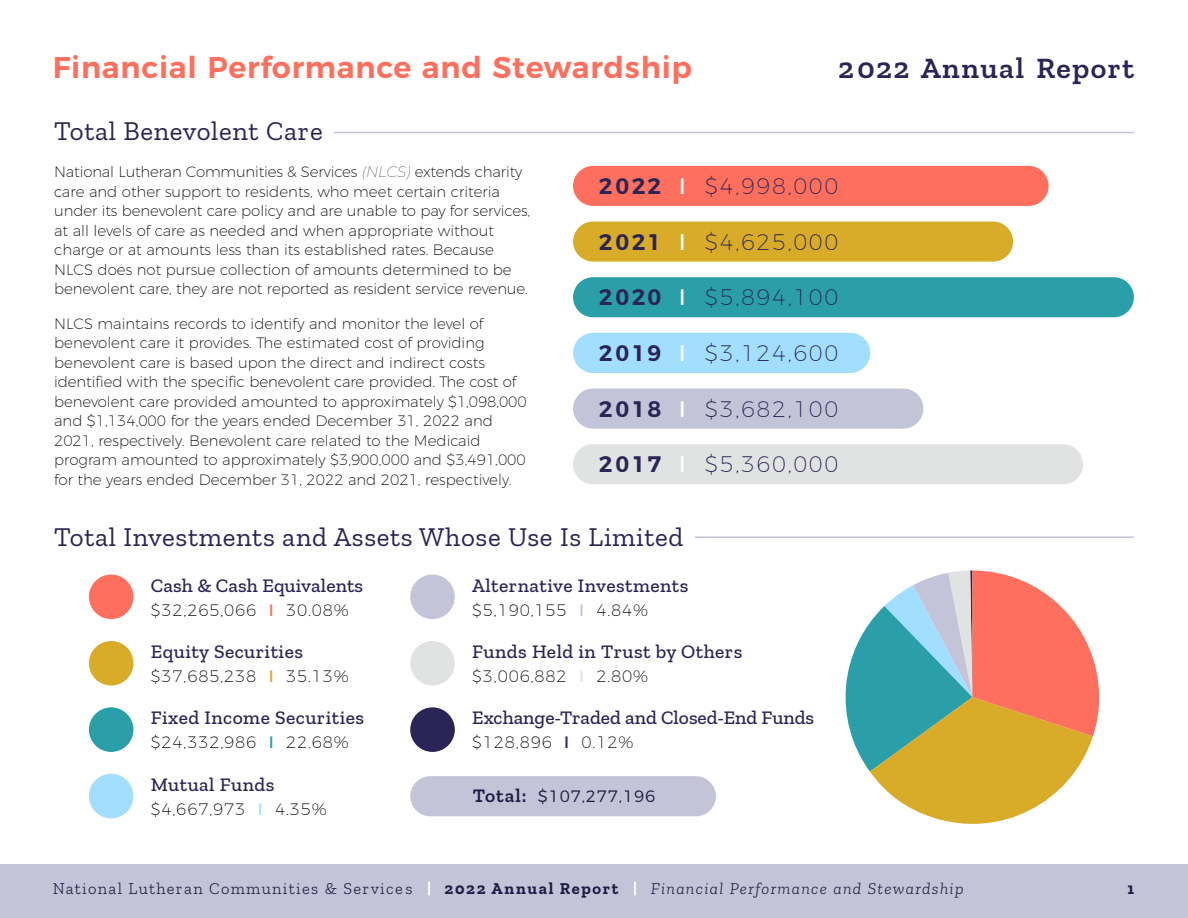
<style>
.page{position:relative;width:1188px;height:918px;background:#fff}
.page>*{position:absolute;margin:0;border:0;box-sizing:border-box;transform-origin:0 0}
.t1{font:600 30px "Montserrat";letter-spacing:.025em;color:#ff6f5d}
.t2{font:600 30px "Zilla Slab";letter-spacing:.05em;color:#2b2456}
.t3{font:27px "Zilla Slab";letter-spacing:.025em;color:#2b2456}
.t4{font:200 22.5px "Montserrat";letter-spacing:.075em;color:#2b2456}
.t5{font:500 19.5px "Zilla Slab";letter-spacing:.025em;color:#2b2456}
.t6{font:500 19.5px "Zilla Slab";color:#2b2456}
.t7{font:500 19.5px "Zilla Slab";letter-spacing:.005em;color:#2b2456}
.t8{font:200 16.5px "Montserrat";letter-spacing:.05em;color:#000}
.t9{font:300 16.5px "Zilla Slab";letter-spacing:.08em;color:#1f1c45}
.t10{font:300 16.5px "Montserrat";letter-spacing:.05em;color:#1f1c45}
.t11{font:700 16.5px "Zilla Slab";color:#1f1c45}
.t12{font:200 15px/19.5px "Montserrat";color:#000}
.s1{font-weight:100;font-style:italic}
.s2{font-weight:600}
.s3{font-weight:400;font-size:21.3px;color:#fff}
.s4{font-weight:400;color:#ff6f5d}
.s5{font-weight:400;color:#d8ac29}
.s6{font-weight:400;color:#2a9ea9}
.s7{font-weight:400;color:#a2deff}
.s8{font-weight:400;color:#c4c4d8}
.s9{font-weight:400;color:#e1e2e2}
.s10{font-weight:400;color:#2b2456}
.s11{font-family:"Zilla Slab";font-weight:600;font-size:19.5px}
.s12{font-weight:700;color:#fff}
.s13{font-weight:700}
.s14{font-style:italic}
</style>
<div class="page">
<div style="left:573px;top:444px;width:510px;height:40px;background:#e1e2e2;border-radius:20px"></div>
<div style="left:573px;top:389px;width:350px;height:40px;background:#c4c4d8;border-radius:20px"></div>
<div style="left:573px;top:333px;width:297px;height:40px;background:#a2deff;border-radius:20px"></div>
<div style="left:573px;top:277px;width:561px;height:40px;background:#2a9ea9;border-radius:20px"></div>
<div style="left:573px;top:222px;width:440px;height:40px;background:#d8ac29;border-radius:20px"></div>
<div style="left:573px;top:166px;width:476px;height:40px;background:#ff6f5d;border-radius:20px"></div>
<hr style="left:334px;top:132px;width:800px;height:1px;background:#c4c4d8">
<hr style="left:695px;top:536px;width:439px;height:2px;background:#c4c4d8">
<svg style="left:845px;top:570px;width:254px;height:254px"></svg>
<div style="left:89px;top:575px;width:44px;height:44px;background:#ff6f5d;border-radius:50%"></div>
<div style="left:89px;top:641px;width:44px;height:45px;background:#d8ac29;border-radius:50%"></div>
<div style="left:89px;top:707px;width:44px;height:45px;background:#2a9ea9;border-radius:50%"></div>
<div style="left:89px;top:774px;width:44px;height:44px;background:#a2deff;border-radius:50%"></div>
<div style="left:410px;top:575px;width:45px;height:44px;background:#c4c4d8;border-radius:50%"></div>
<div style="left:410px;top:641px;width:45px;height:45px;background:#e1e2e2;border-radius:50%"></div>
<div style="left:410px;top:707px;width:45px;height:45px;background:#2b2456;border-radius:50%"></div>
<div style="left:410px;top:776px;width:306px;height:40px;background:#c4c4d8;border-radius:20px"></div>
<div style="left:0;top:864px;width:1188px;height:54px;background:#c4c4d8"></div>
<h1 class="t1" style="left:53px;top:43px;width:641px">Financial Performance and Stewardship</h1>
<h2 class="t3" style="left:54px;top:116px;width:270px">Total Benevolent Care</h2>
<h1 class="t2" style="left:838px;top:51px;width:297px">2022 Annual Report</h1>
<p class="t12" style="left:54px;top:161px;width:478px">National Lutheran Communities &amp; Services <span class="s1">(NLCS)</span> extends charity care and other support to residents, who meet certain criteria under its benevolent care policy and are unable to pay for services, at all levels of care as needed and when appropriate without charge or at amounts less than its established rates. Because NLCS does not pursue collection of amounts determined to be benevolent care, they are not reported as resident service revenue.</p>
<p class="t12" style="left:54px;top:312px;width:474px">NLCS maintains records to identify and monitor the level of benevolent care it provides. The estimated cost of providing benevolent care is based upon the direct and indirect costs identified with the specific benevolent care provided. The cost of benevolent care provided amounted to approximately $1,098,000 and $1,134,000 for the years ended December 31, 2022 and 2021, respectively. Benevolent care related to the Medicaid program amounted to approximately $3,900,000 and $3,491,000 for the years ended December 31, 2022 and 2021, respectively.</p>
<h3 class="t4" style="left:599px;top:169px;width:241px"><span class="s2">2022</span> <span class="s3">l</span> $4,998,000</h3>
<h3 class="t4" style="left:599px;top:224px;width:241px"><span class="s2">2021</span> <span class="s3">l</span> $4,625,000</h3>
<h3 class="t4" style="left:599px;top:280px;width:241px"><span class="s2">2020</span> <span class="s3">l</span> $5,894,100</h3>
<h3 class="t4" style="left:599px;top:336px;width:241px"><span class="s2">2019</span> <span class="s3">l</span> $3,124,600</h3>
<h3 class="t4" style="left:599px;top:392px;width:241px"><span class="s2">2018</span> <span class="s3">l</span> $3,682,100</h3>
<h3 class="t4" style="left:599px;top:447px;width:241px"><span class="s2">2017</span> <span class="s3">l</span> $5,360,000</h3>
<h2 class="t3" style="left:54px;top:522px;width:631px">Total Investments and Assets Whose Use Is Limited</h2>
<h3 class="t7" style="left:151px;top:574px;width:214px">Cash &amp; Cash Equivalents</h3>
<p class="t8" style="left:151px;top:597px;width:200px">$32,265,066 <span class="s4">I</span> 30.08%</p>
<h3 class="t5" style="left:151px;top:641px;width:154px">Equity Securities</h3>
<p class="t8" style="left:151px;top:664px;width:200px">$37,685,238 <span class="s5">I</span> 35.13%</p>
<h3 class="t5" style="left:151px;top:707px;width:215px">Fixed Income Securities</h3>
<p class="t8" style="left:151px;top:730px;width:200px">$24,332,986 <span class="s6">I</span> 22.68%</p>
<h3 class="t5" style="left:151px;top:773px;width:125px">Mutual Funds</h3>
<p class="t8" style="left:151px;top:796px;width:178px">$4,667,973 <span class="s7">I</span> 4.35%</p>
<h3 class="t5" style="left:472px;top:574px;width:218px">Alternative Investments</h3>
<p class="t8" style="left:472px;top:597px;width:178px">$5,190,155 <span class="s8">I</span> 4.84%</p>
<h3 class="t5" style="left:472px;top:641px;width:272px">Funds Held in Trust by Others</h3>
<p class="t8" style="left:472px;top:664px;width:178px">$3,006,882 <span class="s9">I</span> 2.80%</p>
<h3 class="t6" style="left:472px;top:707px;width:344px">Exchange-Traded and Closed-End Funds</h3>
<p class="t8" style="left:472px;top:730px;width:163px">$128,896 <span class="s10">I</span> 0.12%</p>
<p class="t10" style="left:473px;top:783px;width:184px"><span class="s11">Total:</span> $107,277,196</p>
<p class="t9" style="left:53px;top:879px;width:912px">National Lutheran Communities &amp; Services <span class="s12">|</span> <span class="s13">2022 Annual Report</span> <span class="s12">|</span> <span class="s14">Financial Performance and Stewardship</span></p>
<p class="t11" style="left:1127px;top:879px;width:8px">1</p>
</div>
